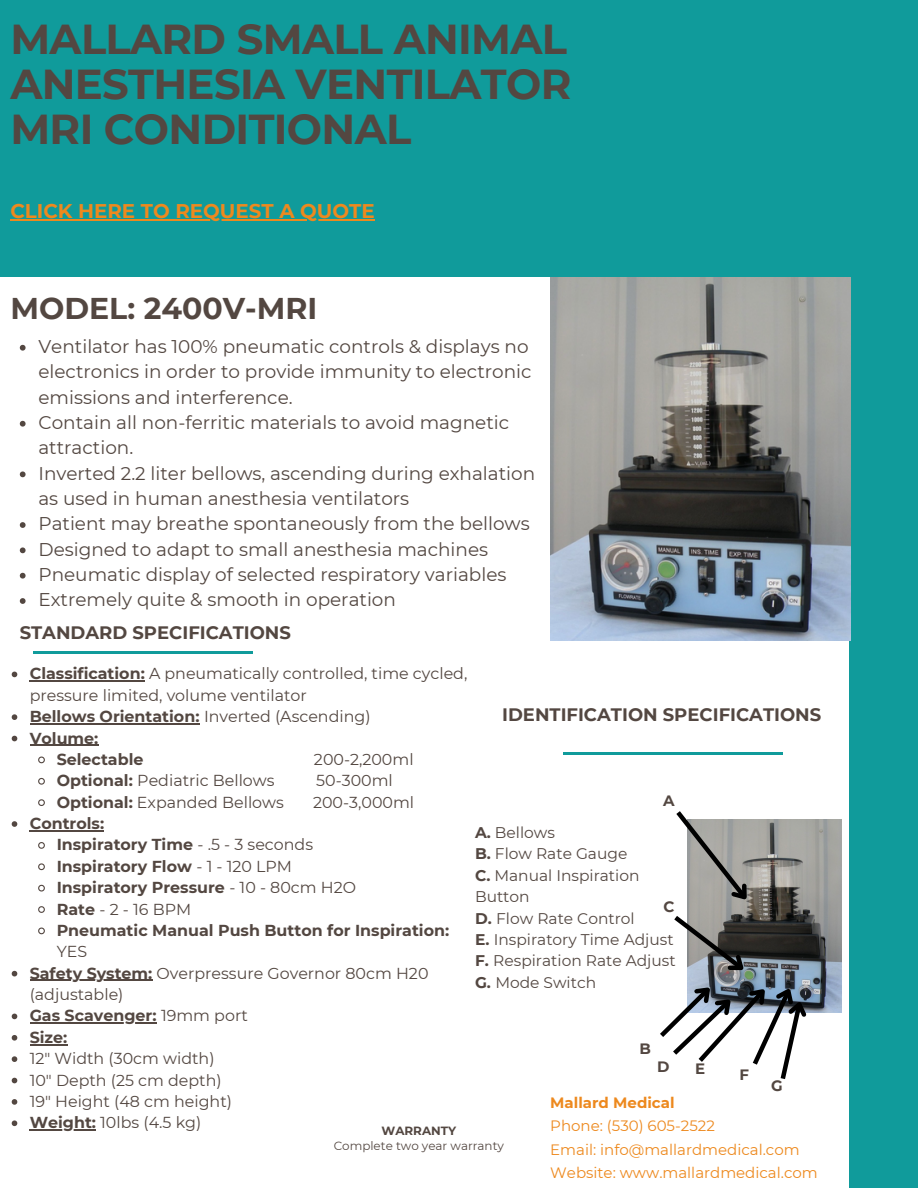
<style>
.page{position:relative;width:918px;height:1188px;background:#109b9b}
.page>*{position:absolute;margin:0;border:0;box-sizing:border-box;transform-origin:0 0}
.t1{font:700 41.85px/45px "Montserrat";letter-spacing:-.015em;color:#534741;text-align:justify}
.t2{font:700 30px "Montserrat";color:#534741}
.t3{font:700 19.8px "Montserrat";color:#ed891e}
.t4{font:18.45px/25.3px "Montserrat";color:#534741}
.t5{font:700 18px "Montserrat";color:#534741}
.t6{font:15.9px/21.3px "Montserrat";color:#534741}
.t7{font:700 15.9px/21.3px "Montserrat";color:#534741}
.t8{font:15.45px/21.3px "Montserrat";color:#534741}
.t9{font:15px/23.7px "Montserrat";color:#ed891e}
.t10{font:700 15px "Montserrat";color:#ed891e}
.t11{font:700 15px "Montserrat";color:#534741}
.t12{font:11.85px "Montserrat";color:#534741}
.t13{font:700 11.85px "Montserrat";color:#534741}
.s1{font-weight:700}
.s2{font-weight:400}
</style>
<div class="page">
<div style="left:0;top:277px;width:849px;height:911px;background:#fff"></div>
<hr style="left:34px;top:652px;width:219px;height:1px;background:#109b9b">
<hr style="left:564px;top:753px;width:219px;height:1px;background:#109b9b">
<svg style="left:12px;top:672px;width:5px;height:5px"></svg>
<hr style="left:30px;top:681px;width:115px;height:1px;background:#534741">
<svg style="left:12px;top:714px;width:5px;height:6px"></svg>
<hr style="left:30px;top:723px;width:170px;height:1px;background:#534741">
<svg style="left:12px;top:736px;width:5px;height:5px"></svg>
<hr style="left:30px;top:745px;width:68px;height:1px;background:#534741">
<svg style="left:38px;top:756px;width:7px;height:8px"></svg>
<svg style="left:38px;top:777px;width:7px;height:8px"></svg>
<svg style="left:38px;top:799px;width:7px;height:7px"></svg>
<svg style="left:12px;top:821px;width:5px;height:6px"></svg>
<hr style="left:30px;top:830px;width:74px;height:1px;background:#534741">
<svg style="left:38px;top:842px;width:7px;height:7px"></svg>
<svg style="left:38px;top:863px;width:7px;height:8px"></svg>
<svg style="left:38px;top:884px;width:7px;height:8px"></svg>
<svg style="left:38px;top:906px;width:7px;height:7px"></svg>
<svg style="left:38px;top:927px;width:7px;height:8px"></svg>
<svg style="left:12px;top:971px;width:5px;height:5px"></svg>
<hr style="left:30px;top:980px;width:122px;height:1px;background:#534741">
<svg style="left:12px;top:1014px;width:5px;height:5px"></svg>
<hr style="left:30px;top:1023px;width:127px;height:1px;background:#534741">
<svg style="left:12px;top:1035px;width:5px;height:6px"></svg>
<hr style="left:30px;top:1044px;width:37px;height:1px;background:#534741">
<svg style="left:12px;top:1056px;width:5px;height:6px"></svg>
<svg style="left:12px;top:1078px;width:5px;height:5px"></svg>
<svg style="left:12px;top:1099px;width:5px;height:6px"></svg>
<svg style="left:12px;top:1120px;width:5px;height:6px"></svg>
<hr style="left:30px;top:1129px;width:66px;height:2px;background:#534741">
<img style="left:550px;top:277px;width:301px;height:364px">
<svg style="left:20px;top:345px;width:6px;height:6px"></svg>
<svg style="left:20px;top:421px;width:6px;height:6px"></svg>
<svg style="left:20px;top:471px;width:6px;height:6px"></svg>
<svg style="left:20px;top:522px;width:6px;height:6px"></svg>
<svg style="left:20px;top:547px;width:6px;height:6px"></svg>
<svg style="left:20px;top:573px;width:6px;height:6px"></svg>
<svg style="left:20px;top:598px;width:6px;height:6px"></svg>
<img style="left:814px;top:820px;width:28px;height:192px">
<svg style="left:660px;top:811px;width:154px;height:268px"></svg>
<hr style="left:10px;top:219px;width:365px;height:2px;background:#ed891e">
<p class="t1" style="left:10px;top:17px;width:563px">MALLARD SMALL ANIMAL ANESTHESIA VENTILATOR MRI CONDITIONAL</p>
<p class="t3" style="left:10px;top:199px;width:366px">CLICK HERE TO REQUEST A QUOTE</p>
<p class="t2" style="left:10px;top:290px;width:308px">MODEL: 2400V-MRI</p>
<p class="t4" style="left:38px;top:334px;width:495px">Ventilator has 100% pneumatic controls &amp; displays no electronics in order to provide immunity to electronic emissions and interference.</p>
<p class="t4" style="left:38px;top:410px;width:472px">Contain all non-ferritic materials to avoid magnetic attraction.</p>
<p class="t4" style="left:38px;top:460px;width:498px">Inverted 2.2 liter bellows, ascending during exhalation as used in human anesthesia ventilators</p>
<p class="t4" style="left:38px;top:511px;width:493px">Patient may breathe spontaneously from the bellows</p>
<p class="t4" style="left:38px;top:536px;width:451px">Designed to adapt to small anesthesia machines</p>
<p class="t4" style="left:38px;top:562px;width:470px">Pneumatic display of selected respiratory variables</p>
<p class="t4" style="left:38px;top:587px;width:359px">Extremely quite &amp; smooth in operation</p>
<p class="t5" style="left:20px;top:621px;width:273px">STANDARD SPECIFICATIONS</p>
<p class="t6" style="left:30px;top:663px;width:439px"><span class="s1">Classification:</span> A pneumatically controlled, time cycled, pressure limited, volume ventilator</p>
<h3 class="t7" style="left:30px;top:706px;width:342px">Bellows Orientation: <span class="s2">Inverted (Ascending)</span></h3>
<p class="t7" style="left:30px;top:727px;width:70px">Volume:</p>
<p class="t7" style="left:57px;top:749px;width:88px">Selectable</p>
<p class="t6" style="left:314px;top:749px;width:101px">200-2,200ml</p>
<p class="t6" style="left:57px;top:770px;width:219px"><span class="s1">Optional:</span> Pediatric Bellows</p>
<p class="t6" style="left:316px;top:770px;width:78px">50-300ml</p>
<p class="t6" style="left:57px;top:791px;width:229px"><span class="s1">Optional:</span> Expanded Bellows</p>
<p class="t6" style="left:313px;top:791px;width:103px">200-3,000ml</p>
<p class="t7" style="left:30px;top:813px;width:76px">Controls:</p>
<p class="t7" style="left:57px;top:834px;width:258px">Inspiratory Time <span class="s2">- .5 - 3 seconds</span></p>
<p class="t7" style="left:57px;top:855px;width:237px">Inspiratory Flow <span class="s2">- 1 - 120 LPM</span></p>
<p class="t7" style="left:57px;top:877px;width:301px">Inspiratory Pressure <span class="s2">- 10 - 80cm H2O</span></p>
<p class="t6" style="left:57px;top:898px;width:136px"><span class="s1">Rate</span> - 2 - 16 BPM</p>
<p class="t7" style="left:57px;top:920px;width:394px">Pneumatic Manual Push Button for Inspiration:<br><span class="s2">YES</span></p>
<p class="t6" style="left:30px;top:962px;width:400px"><span class="s1">Safety System:</span> Overpressure Governor 80cm H20 (adjustable)</p>
<p class="t7" style="left:30px;top:1005px;width:220px">Gas Scavenger: <span class="s2">19mm port</span></p>
<p class="t7" style="left:30px;top:1026px;width:39px">Size:</p>
<p class="t6" style="left:30px;top:1048px;width:186px">12" Width (30cm width)</p>
<p class="t6" style="left:30px;top:1069px;width:193px">10" Depth (25 cm depth)</p>
<p class="t6" style="left:30px;top:1091px;width:204px">19" Height (48 cm height)</p>
<p class="t6" style="left:30px;top:1112px;width:173px"><span class="s1">Weight:</span> 10lbs (4.5 kg)</p>
<p class="t5" style="left:502px;top:703px;width:321px">IDENTIFICATION SPECIFICATIONS</p>
<p class="t11" style="left:663px;top:792px;width:13px">A</p>
<p class="t8" style="left:475px;top:822px;width:202px"><span class="s1">A.</span> Bellows<br><span class="s1">B.</span> Flow Rate Gauge<br><span class="s1">C.</span> Manual Inspiration<br>Button<br><span class="s1">D.</span> Flow Rate Control<br><span class="s1">E.</span> Inspiratory Time Adjust<br><span class="s1">F.</span> Respiration Rate Adjust</p>
<p class="t8" style="left:475px;top:972px;width:123px"><span class="s1">G.</span> Mode Switch</p>
<p class="t11" style="left:663px;top:897px;width:12px">C</p>
<p class="t11" style="left:640px;top:1039px;width:13px">B</p>
<p class="t11" style="left:657px;top:1057px;width:14px">D</p>
<p class="t11" style="left:695px;top:1059px;width:12px">E</p>
<p class="t11" style="left:739px;top:1066px;width:11px">F</p>
<p class="t11" style="left:771px;top:1076px;width:13px">G</p>
<p class="t10" style="left:550px;top:1093px;width:126px">Mallard Medical</p>
<h5 class="t9" style="left:550px;top:1114px;width:269px">Phone: (530) 605-2522<br>Email: info@mallardmedical.com<br>Website: www.mallardmedical.com</h5>
<p class="t13" style="left:382px;top:1123px;width:76px">WARRANTY</p>
<p class="t12" style="left:334px;top:1139px;width:172px">Complete two year warranty</p>
</div>
